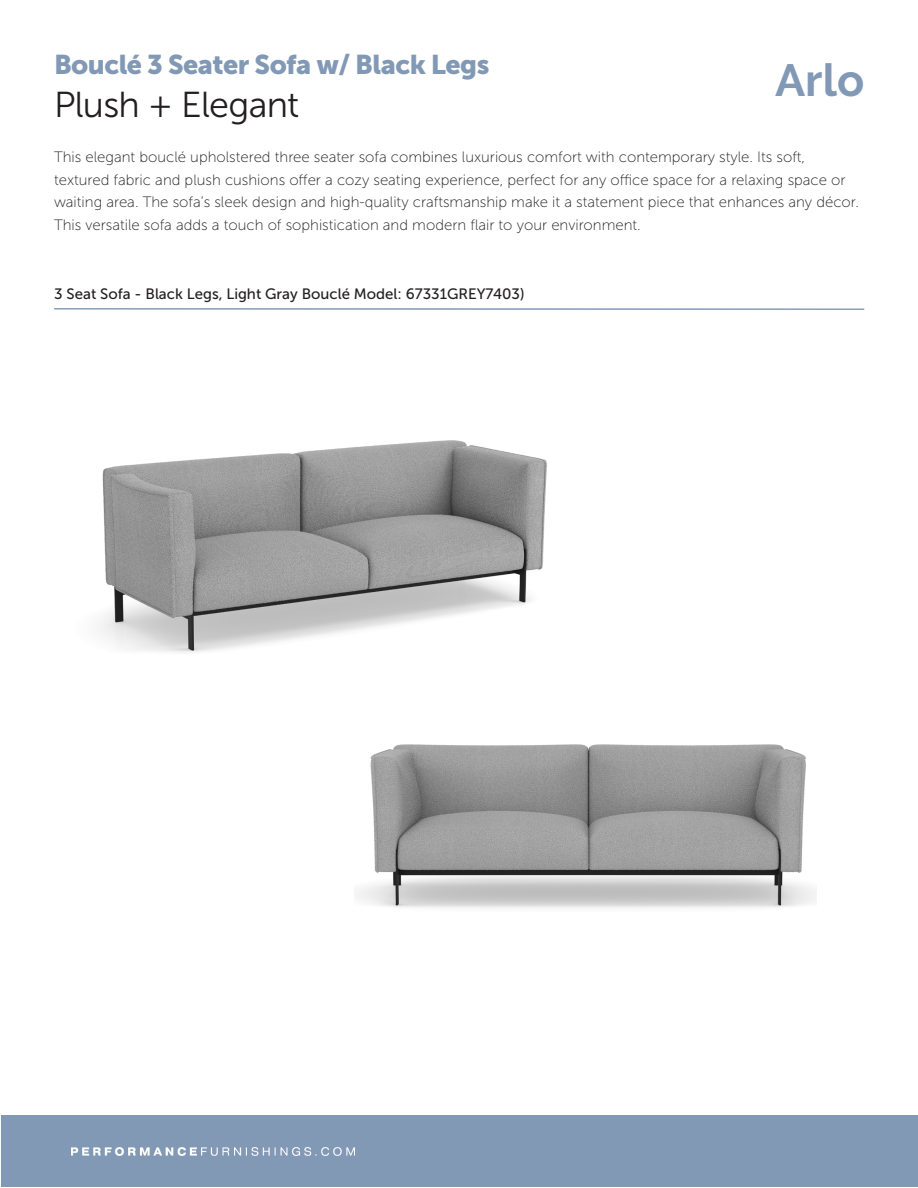
<style>
.page{position:relative;width:918px;height:1188px;background:#fff}
.page>*{position:absolute;margin:0;border:0;box-sizing:border-box;transform-origin:0 0}
.t1{font:700 45px "Raleway";color:#8299b6}
.t2{font:36px "Museo Sans 300";letter-spacing:-.02em;color:#231f20}
.t3{font:27px "Museo Sans 900";letter-spacing:-.02em;color:#8299b6}
.t4{font:15px/22.5px "Museo Sans 100";color:#231f20}
.t5{font:15px "Museo Sans 500";color:#231f20}
</style>
<div class="page">
<img style="left:99px;top:440px;width:448px;height:213px">
<div style="left:1px;top:1116px;width:917px;height:71px;background:#8299b6"></div>
<img style="left:71px;top:1147px;width:284px;height:8px">
<hr style="left:54px;top:308px;width:810px;height:2px;background:#8299b6">
<img style="left:355px;top:641px;width:461px;height:267px">
<p class="t3" style="left:54px;top:49px;width:437px">Bouclé 3 Seater Sofa w/ Black Legs</p>
<p class="t2" style="left:54px;top:86px;width:247px">Plush + Elegant</p>
<p class="t4" style="left:54px;top:146px;width:807px">This elegant bouclé upholstered three seater sofa combines luxurious comfort with contemporary style. Its soft, textured fabric and plush cushions offer a cozy seating experience, perfect for any office space for a relaxing space or waiting area. The sofa’s sleek design and high-quality craftsmanship make it a statement piece that enhances any décor.<br>This versatile sofa adds a touch of sophistication and modern flair to your environment.</p>
<p class="t1" style="left:775px;top:55px;width:91px">Arlo</p>
<p class="t5" style="left:54px;top:285px;width:472px">3 Seat Sofa - Black Legs, Light Gray Bouclé Model: 67331GREY7403)</p>
</div>
